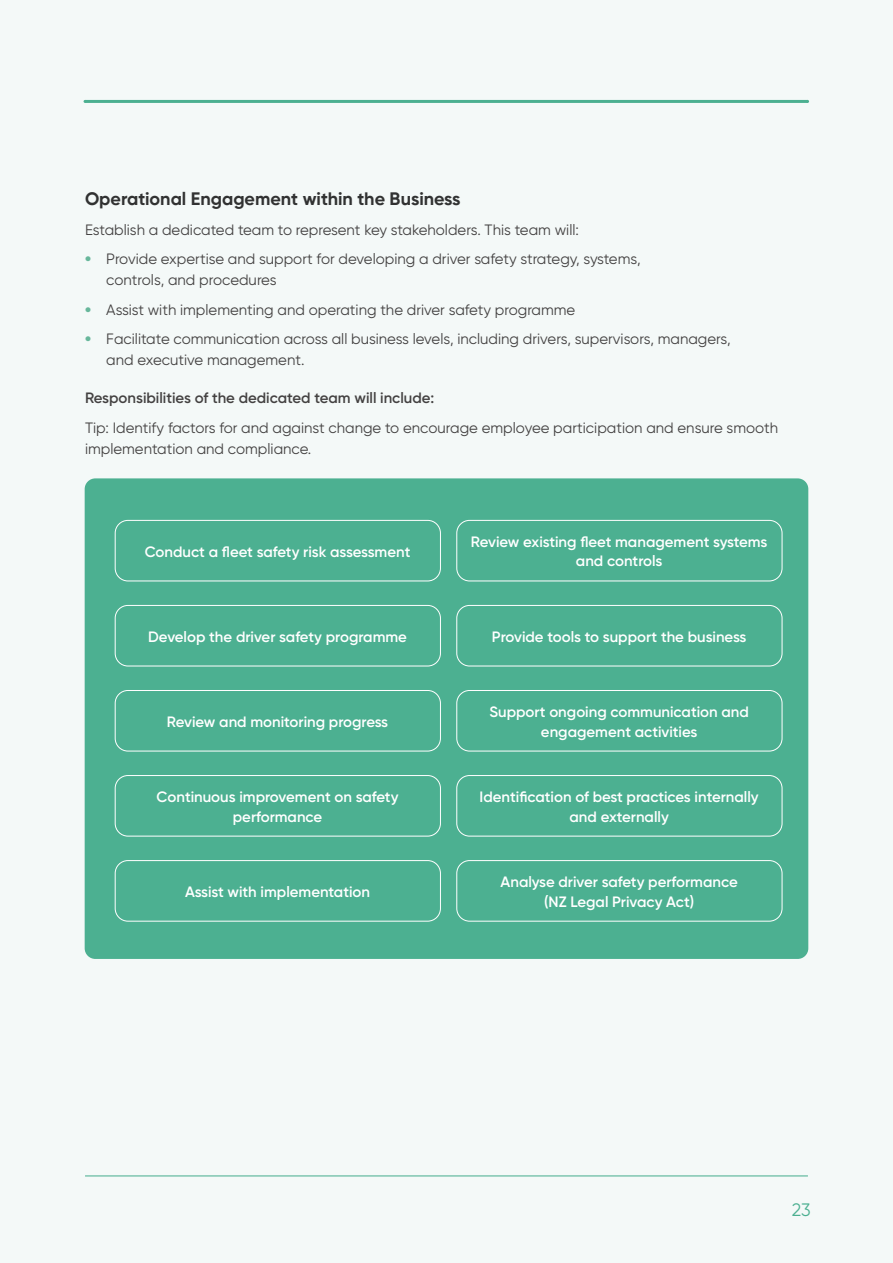
<style>
.page{position:relative;width:893px;height:1263px;background:#f4f9f8}
.page>*{position:absolute;margin:0;border:0;box-sizing:border-box;transform-origin:0 0}
.SUB2{font:700 18px "Gilroy";color:#313232}
.t1{font:18px "Gilroy";color:#4cb091}
.Body{font:15px/21px "Gilroy";color:#434141}
.SUB2-2{font:600 15px/19.5px "Gilroy";color:#fff;text-align:center}
.Body-2{font:600 15px "Gilroy";color:#434141}
.s1{font-weight:900;color:#67b79b}
</style>
<div class="page">
<hr style="left:85px;top:100px;width:723px;height:3px;background:#4cb091">
<hr style="left:85px;top:1175px;width:723px;height:1px;background:#4cb091">
<div style="left:85px;top:478px;width:723px;height:481px;background:#4cb091;border-radius:11px"></div>
<div style="left:115px;top:520px;width:326px;height:61px;border:1px solid #fff;border-radius:13px"></div>
<div style="left:115px;top:605px;width:326px;height:61px;border:1px solid #fff;border-radius:13px"></div>
<div style="left:115px;top:690px;width:326px;height:61px;border:1px solid #fff;border-radius:13px"></div>
<div style="left:115px;top:775px;width:326px;height:61px;border:1px solid #fff;border-radius:13px"></div>
<div style="left:115px;top:860px;width:326px;height:61px;border:1px solid #fff;border-radius:13px"></div>
<div style="left:456px;top:520px;width:326px;height:61px;border:1px solid #fff;border-radius:13px"></div>
<div style="left:456px;top:605px;width:326px;height:61px;border:1px solid #fff;border-radius:13px"></div>
<div style="left:456px;top:690px;width:326px;height:61px;border:1px solid #fff;border-radius:13px"></div>
<div style="left:456px;top:775px;width:326px;height:61px;border:1px solid #fff;border-radius:13px"></div>
<div style="left:456px;top:860px;width:326px;height:61px;border:1px solid #fff;border-radius:13px"></div>
<p class="SUB2" style="left:85px;top:188px;width:377px">Operational Engagement within the Business</p>
<p class="Body" style="left:85px;top:219px;width:495px">Establish a dedicated team to represent key stakeholders. This team will:</p>
<p class="Body" style="left:106px;top:248px;width:536px;text-indent:-21px"><span class="s1">•</span> Provide expertise and support for developing a driver safety strategy, systems, controls, and procedures</p>
<p class="Body" style="left:85px;top:299px;width:492px"><span class="s1">•</span> Assist with implementing and operating the driver safety programme</p>
<p class="Body" style="left:106px;top:328px;width:626px;text-indent:-21px"><span class="s1">•</span> Facilitate communication across all business levels, including drivers, supervisors, managers, and executive management.</p>
<p class="Body-2" style="left:85px;top:389px;width:351px">Responsibilities of the dedicated team will include:</p>
<p class="Body" style="left:85px;top:417px;width:695px">Tip: Identify factors for and against change to encourage employee participation and ensure smooth implementation and compliance.</p>
<p class="SUB2-2" style="left:145px;top:541px;width:267px">Conduct a fleet safety risk assessment</p>
<p class="SUB2-2" style="left:148px;top:627px;width:260px">Develop the driver safety programme</p>
<p class="SUB2-2" style="left:167px;top:712px;width:223px">Review and monitoring progress</p>
<p class="SUB2-2" style="left:157px;top:787px;width:243px">Continuous improvement on safety performance</p>
<p class="SUB2-2" style="left:185px;top:882px;width:187px">Assist with implementation</p>
<p class="SUB2-2" style="left:471px;top:532px;width:298px">Review existing fleet management systems and controls</p>
<p class="SUB2-2" style="left:492px;top:627px;width:256px">Provide tools to support the business</p>
<p class="SUB2-2" style="left:489px;top:702px;width:261px">Support ongoing communication and engagement activities</p>
<p class="SUB2-2" style="left:480px;top:787px;width:281px">Identification of best practices internally and externally</p>
<p class="SUB2-2" style="left:501px;top:872px;width:239px">Analyse driver safety performance (NZ Legal Privacy Act)</p>
<p class="t1" style="left:792px;top:1199px;width:20px">23</p>
</div>
